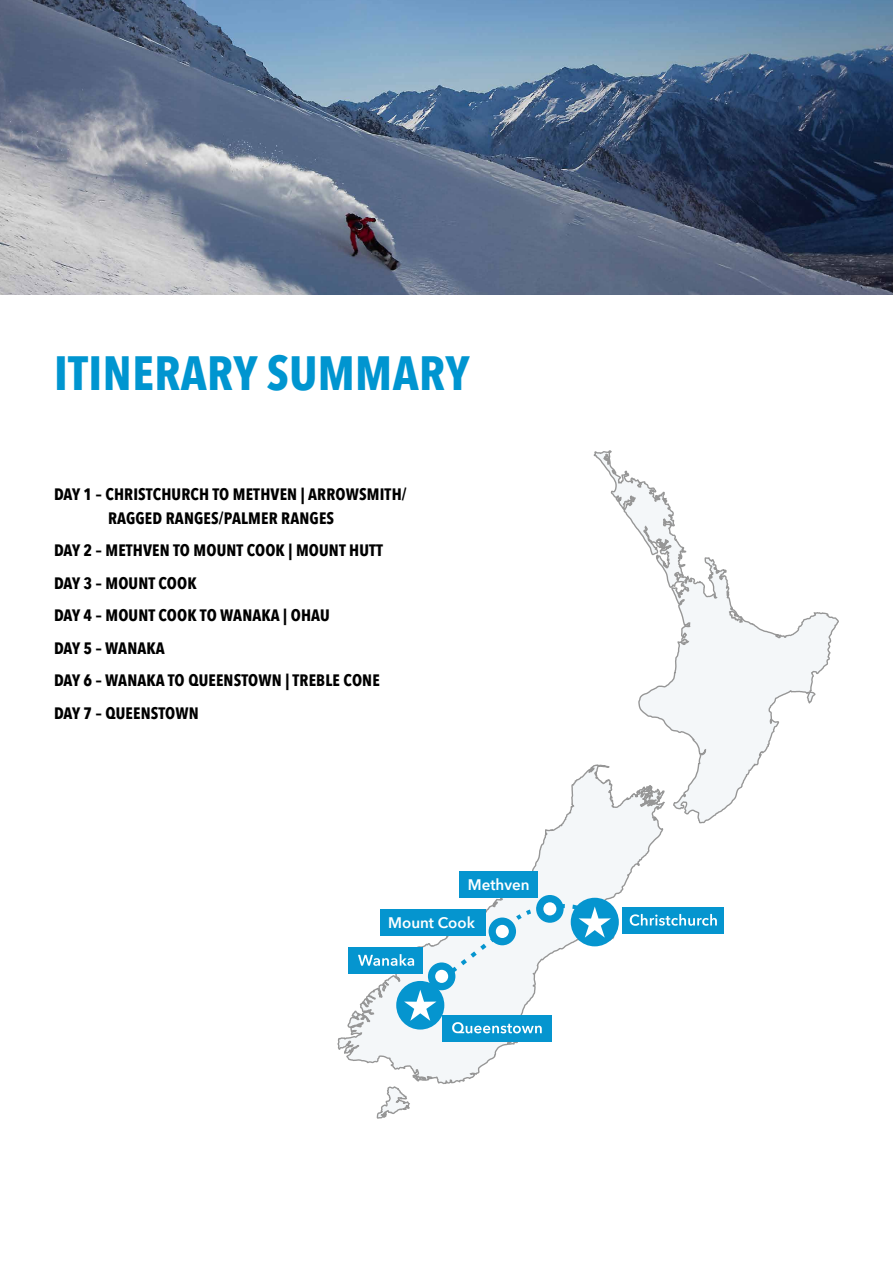
<style>
.page{position:relative;width:893px;height:1263px;background:#fff}
.page>*{position:absolute;margin:0;border:0;box-sizing:border-box;transform-origin:0 0}
.t1{font:700 48px "Avenir Next Condensed";letter-spacing:.01em;color:#0095d0}
.t2{font:700 16.5px/32.5px "Avenir Next Condensed";letter-spacing:.01em;color:#000}
.t3{font:600 15.3px "Avenir Next";color:#fff}
</style>
<div class="page">
<img style="left:0;top:0;width:893px;height:294px">
<svg style="left:337px;top:766px;width:327px;height:318px"></svg>
<svg style="left:593px;top:450px;width:246px;height:374px"></svg>
<div style="left:622px;top:907px;width:102px;height:27px;background:#0595cf"></div>
<svg style="left:630px;top:914px;width:87px;height:12px"></svg>
<div style="left:442px;top:1015px;width:110px;height:27px;background:#0595cf"></div>
<div style="left:348px;top:947px;width:75px;height:27px;background:#0595cf"></div>
<div style="left:460px;top:871px;width:78px;height:27px;background:#0595cf"></div>
<svg style="left:376px;top:1076px;width:35px;height:43px"></svg>
<div style="left:536px;top:895px;width:28px;height:28px;background:#0595cf;border-radius:50%"></div>
<div style="left:571px;top:898px;width:48px;height:48px;background:#0595cf;border-radius:50%"></div>
<svg style="left:358px;top:903px;width:253px;height:130px"></svg>
<h1 class="t1" style="left:54px;top:344px;width:417px">ITINERARY SUMMARY</h1>
<p class="t2" style="left:108px;top:482px;width:300px;line-height:24px;text-indent:-54px">DAY 1 – CHRISTCHURCH TO METHVEN | ARROWSMITH/<br>RAGGED RANGES/PALMER RANGES</p>
<p class="t2" style="left:54px;top:534px;width:330px">DAY 2 – METHVEN TO MOUNT COOK | MOUNT HUTT<br>DAY 3 – MOUNT COOK<br>DAY 4 – MOUNT COOK TO WANAKA | OHAU<br>DAY 5 – WANAKA<br>DAY 6 – WANAKA TO QUEENSTOWN | TREBLE CONE<br>DAY 7 – QUEENSTOWN</p>
<p class="t3" style="left:468px;top:871px;width:63px">Methven</p>
<p class="t3" style="left:388px;top:909px;width:88px">Mount Cook</p>
</div>
